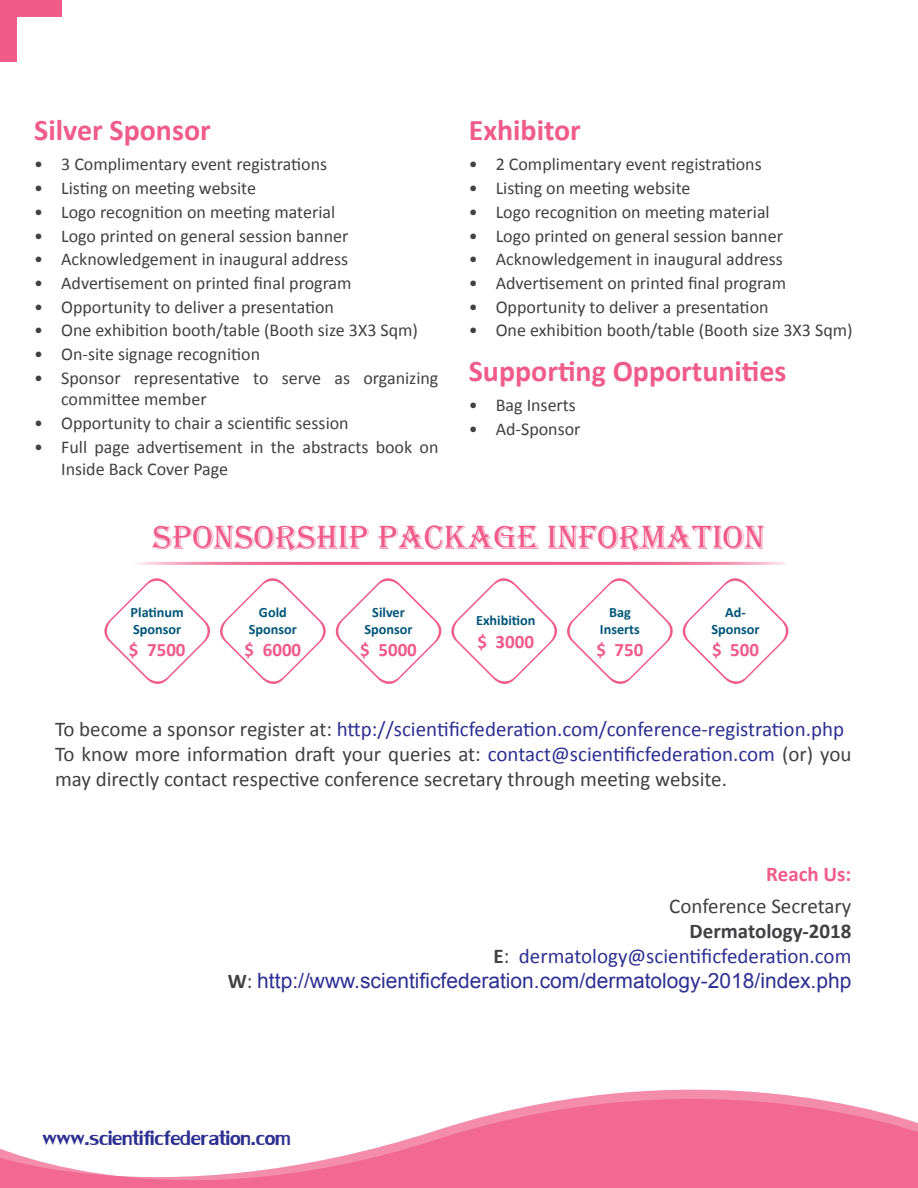
<style>
.page{position:relative;width:918px;height:1188px;background:#fff}
.page>*{position:absolute;margin:0;border:0;box-sizing:border-box;transform-origin:0 0}
.t1{font:34.5px "Algerian";color:#f05b89}
.t2{font:30.9px "Lily UPC";color:#2e3092}
.t3{font:700 30px "Calibri";color:#f05b89}
.t4{font:21px/25.2px "Calibri";color:#414042}
.t5{font:21px "Arial";color:#2e3092}
.t6{font:21px "Calibri";color:#2e3092}
.t7{font:700 21px "Calibri";color:#414042}
.t8{font:700 21px "Calibri";color:#f05b89}
.t9{font:700 19.05px "Calibri";color:#f05b89}
.t10{font:18px/23.7px "Calibri";color:#414042}
.t11{font:700 14.25px/17.1px "Calibri";color:#005679;text-align:center}
.s1{color:#2e3092}
.s2{font-weight:700}
.s3{font-family:"Calibri";font-weight:700;color:#414042}
.s4{font-family:"Calibri";color:#414042}
</style>
<div class="page">
<svg style="left:0;top:1089px;width:918px;height:99px"></svg>
<div style="left:0;top:0;width:62px;height:16px;background:#f05b89"></div>
<div style="left:0;top:0;width:16px;height:62px;background:#f05b89"></div>
<svg style="left:104px;top:578px;width:685px;height:106px"></svg>
<hr style="left:131px;top:562px;width:656px;height:3px;background:#f05b89">
<h3 class="t3" style="left:34px;top:112px;width:178px">Silver Sponsor</h3>
<p class="t10" style="left:61px;top:152px;width:268px">3 Complimentary event registrations</p>
<p class="t10" style="left:34px;top:152px;width:10px">•</p>
<p class="t10" style="left:34px;top:175px;width:10px">•</p>
<p class="t10" style="left:61px;top:175px;width:196px">Listing on meeting website</p>
<p class="t10" style="left:34px;top:199px;width:10px">•</p>
<p class="t10" style="left:61px;top:199px;width:276px">Logo recognition on meeting material</p>
<p class="t10" style="left:34px;top:223px;width:10px">•</p>
<p class="t10" style="left:61px;top:223px;width:289px">Logo printed on general session banner</p>
<p class="t10" style="left:34px;top:247px;width:10px">•</p>
<p class="t10" style="left:61px;top:247px;width:289px">Acknowledgement in inaugural address</p>
<p class="t10" style="left:34px;top:270px;width:10px">•</p>
<p class="t10" style="left:61px;top:270px;width:292px">Advertisement on printed final program</p>
<p class="t10" style="left:34px;top:294px;width:10px">•</p>
<p class="t10" style="left:61px;top:294px;width:274px">Opportunity to deliver a presentation</p>
<p class="t10" style="left:34px;top:318px;width:10px">•</p>
<p class="t10" style="left:61px;top:318px;width:358px">One exhibition booth/table (Booth size 3X3 Sqm(</p>
<p class="t10" style="left:34px;top:342px;width:10px">•</p>
<p class="t10" style="left:61px;top:342px;width:200px">On-site signage recognition</p>
<p class="t10" style="left:34px;top:365px;width:10px">•</p>
<p class="t10" style="left:61px;top:365px;width:61px">Sponsor</p>
<p class="t10" style="left:134px;top:365px;width:107px">representative</p>
<p class="t10" style="left:253px;top:365px;width:17px">to</p>
<p class="t10" style="left:282px;top:365px;width:41px">serve</p>
<p class="t10" style="left:334px;top:365px;width:17px">as</p>
<p class="t10" style="left:363px;top:365px;width:77px">organizing</p>
<p class="t10" style="left:34px;top:411px;width:10px">•</p>
<p class="t10" style="left:61px;top:387px;width:289px">committee member<br>Opportunity to chair a scientific session</p>
<p class="t10" style="left:34px;top:434px;width:10px">•</p>
<p class="t10" style="left:61px;top:434px;width:379px">Full page advertisement in the abstracts book on</p>
<p class="t10" style="left:61px;top:456px;width:169px">Inside Back Cover Page</p>
<h3 class="t3" style="left:469px;top:112px;width:114px">Exhibitor</h3>
<p class="t10" style="left:496px;top:152px;width:268px">2 Complimentary event registrations</p>
<p class="t10" style="left:469px;top:152px;width:10px">•</p>
<p class="t10" style="left:469px;top:175px;width:10px">•</p>
<p class="t10" style="left:496px;top:175px;width:196px">Listing on meeting website</p>
<p class="t10" style="left:469px;top:199px;width:10px">•</p>
<p class="t10" style="left:496px;top:199px;width:276px">Logo recognition on meeting material</p>
<p class="t10" style="left:469px;top:223px;width:10px">•</p>
<p class="t10" style="left:496px;top:223px;width:289px">Logo printed on general session banner</p>
<p class="t10" style="left:469px;top:247px;width:10px">•</p>
<p class="t10" style="left:496px;top:247px;width:289px">Acknowledgement in inaugural address</p>
<p class="t10" style="left:469px;top:270px;width:10px">•</p>
<p class="t10" style="left:496px;top:270px;width:292px">Advertisement on printed final program</p>
<p class="t10" style="left:469px;top:294px;width:10px">•</p>
<p class="t10" style="left:496px;top:294px;width:274px">Opportunity to deliver a presentation</p>
<p class="t10" style="left:496px;top:318px;width:358px">One exhibition booth/table (Booth size 3X3 Sqm(</p>
<p class="t10" style="left:469px;top:318px;width:10px">•</p>
<h3 class="t3" style="left:469px;top:352px;width:319px">Supporting Opportunities</h3>
<p class="t10" style="left:496px;top:392px;width:82px">Bag Inserts</p>
<p class="t10" style="left:469px;top:392px;width:10px">•</p>
<p class="t10" style="left:469px;top:416px;width:10px">•</p>
<p class="t10" style="left:496px;top:416px;width:86px">Ad-Sponsor</p>
<h1 class="t1" style="left:153px;top:518px;width:40px">SPONSORSHIP</h1>
<h1 class="t1" style="left:378px;top:518px;width:203px">PACKAGE INFOR</h1>
<h1 class="t1" style="left:641px;top:518px;width:71px">MATION</h1>
<p class="t11" style="left:131px;top:603px;width:55px;text-align:left">Platinum<br>Sponsor</p>
<p class="t9" style="left:147px;top:638px;width:40px">7500</p>
<p class="t9" style="left:129px;top:638px;width:11px">$</p>
<p class="t11" style="left:249px;top:603px;width:50px">Gold<br>Sponsor</p>
<p class="t9" style="left:263px;top:638px;width:40px">6000</p>
<p class="t9" style="left:245px;top:638px;width:11px">$</p>
<p class="t11" style="left:365px;top:603px;width:50px">Silver<br>Sponsor</p>
<p class="t9" style="left:378px;top:638px;width:40px">5000</p>
<p class="t9" style="left:360px;top:638px;width:11px">$</p>
<p class="t11" style="left:476px;top:611px;width:61px">Exhibition</p>
<p class="t9" style="left:496px;top:630px;width:40px">3000</p>
<p class="t9" style="left:477px;top:630px;width:11px">$</p>
<p class="t11" style="left:600px;top:603px;width:42px">Bag<br>Inserts</p>
<p class="t9" style="left:615px;top:638px;width:30px">750</p>
<p class="t9" style="left:596px;top:638px;width:11px">$</p>
<p class="t11" style="left:725px;top:603px;width:22px">Ad-</p>
<p class="t9" style="left:730px;top:638px;width:30px">500</p>
<p class="t11" style="left:712px;top:620px;width:50px">Sponsor</p>
<p class="t9" style="left:712px;top:638px;width:11px">$</p>
<p class="t4" style="left:55px;top:715px;width:798px">To become a sponsor register at: <span class="s1">http://scientificfederation.com/conference-registration.php<br></span>To know more information draft your queries at: <span class="s1">contact@scientificfederation.com</span> (or) you may directly contact respective conference secretary through meeting website.</p>
<p class="t8" style="left:766px;top:861px;width:87px">Reach Us:</p>
<p class="t4" style="left:669px;top:892px;width:184px">Conference Secretary</p>
<p class="t7" style="left:690px;top:918px;width:163px">Dermatology-2018</p>
<p class="t6" style="left:519px;top:943px;width:334px">dermatology@scientificfederation.com</p>
<p class="t4" style="left:494px;top:943px;width:17px">:<span class="s2">E</span></p>
<p class="t5" style="left:228px;top:967px;width:625px"><span class="s3">W</span><span class="s4">:</span> http://www.scientificfederation.com/dermatology-2018/index.php</p>
<h2 class="t2" style="left:43px;top:1120px;width:250px">www.scientificfederation.com</h2>
</div>
